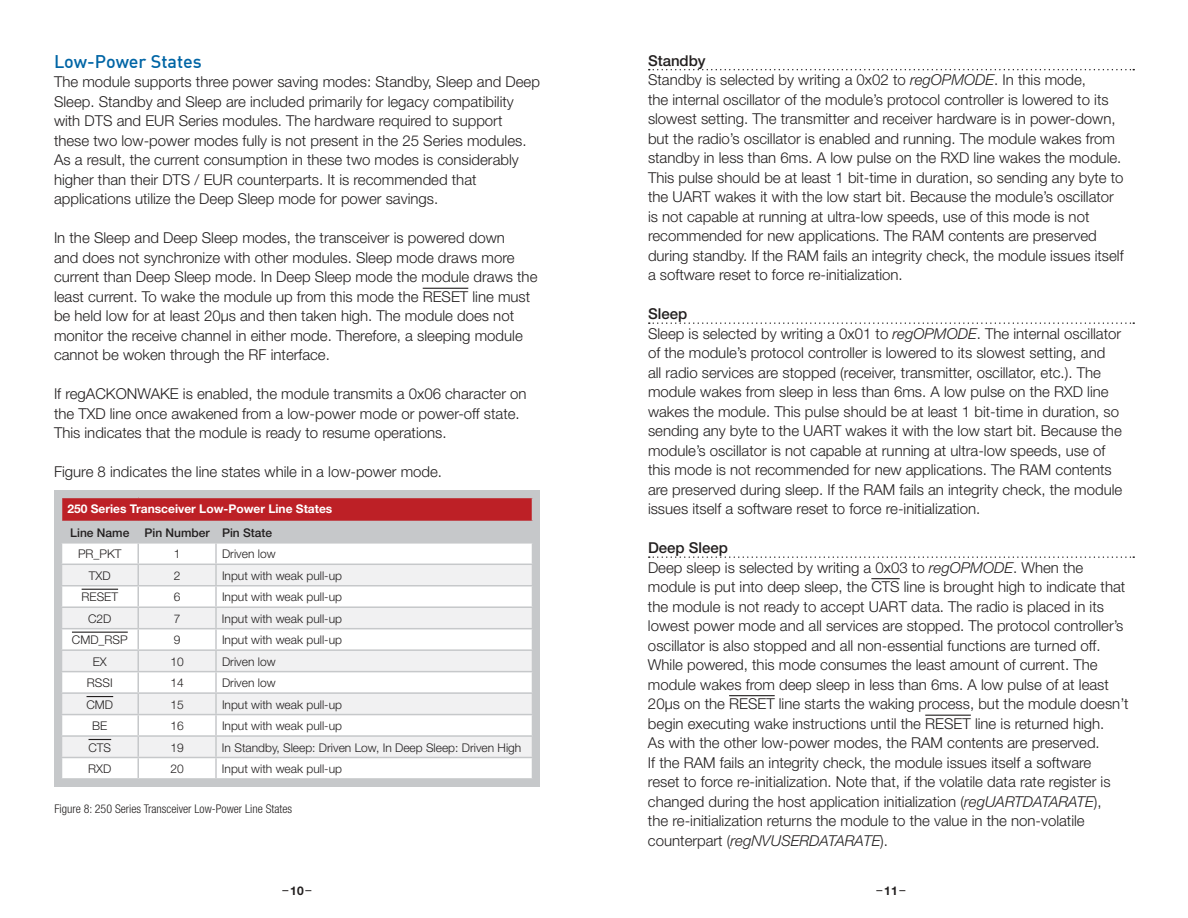
<style>
.page{position:relative;width:1188px;height:918px;background:#fff}
.page>*{position:absolute;margin:0;border:0;box-sizing:border-box;transform-origin:0 0}
.t1{font:500 18px "DIN Offc";letter-spacing:-.005em;color:#0065a5}
.t2{font:300 15px/19.5px "Helvetica Neue";color:#221f1f}
.t3{font:300 12px "Helvetica Neue";color:#221f1f}
.t4{font:300 condensed 12px "Helvetica Neue";color:#221f1f}
.t5{font:700 12px "Helvetica Neue";color:#fff}
.t6{font:500 12px "Helvetica Neue";color:#221f1f}
.t7{font:12px "Helvetica Neue";color:#221f1f}
.t8{font:700 12px "Helvetica Neue";color:#221f1f}
.s1{font-weight:500}
.s2{font-style:italic}
</style>
<div class="page">
<hr style="left:423px;top:288px;width:45px;height:1px;background:#221f1f">
<div style="left:54px;top:490px;width:486px;height:296px;background:#c6c8ca"></div>
<svg style="left:62px;top:498px;width:471px;height:280px;background:#ece0e1"></svg>
<svg style="left:649px;top:69px;width:485px;height:1px"></svg>
<svg style="left:649px;top:322px;width:485px;height:2px"></svg>
<svg style="left:649px;top:556px;width:485px;height:2px"></svg>
<svg style="left:871px;top:578px;width:29px;height:1px"></svg>
<hr style="left:729px;top:695px;width:46px;height:1px;background:#221f1f">
<hr style="left:925px;top:715px;width:46px;height:1px;background:#221f1f">
<p class="t1" style="left:54px;top:53px;width:149px">Low-Power States</p>
<p class="t2" style="left:54px;top:74px;width:487px">The module supports three power saving modes: Standby, Sleep and Deep Sleep. Standby and Sleep are included primarily for legacy compatibility with DTS and EUR Series modules. The hardware required to support these two low-power modes fully is not present in the 25 Series modules.<br>As a result, the current consumption in these two modes is considerably higher than their DTS / EUR counterparts. It is recommended that applications utilize the Deep Sleep mode for power savings.</p>
<p class="t2" style="left:54px;top:230px;width:485px">In the Sleep and Deep Sleep modes, the transceiver is powered down<br>and does not synchronize with other modules. Sleep mode draws more current than Deep Sleep mode. In Deep Sleep mode the module draws the least current. To wake the module up from this mode the RESET line must be held low for at least 20µs and then taken high. The module does not monitor the receive channel in either mode. Therefore, a sleeping module cannot be woken through the RF interface.</p>
<p class="t2" style="left:54px;top:386px;width:474px">If regACKONWAKE is enabled, the module transmits a 0x06 character on the TXD line once awakened from a low-power mode or power-off state.<br>This indicates that the module is ready to resume operations.</p>
<p class="t2" style="left:54px;top:464px;width:390px">Figure 8 indicates the line states while in a low-power mode.</p>
<p class="t5" style="left:68px;top:504px;width:266px">250 Series Transceiver Low-Power Line States</p>
<p class="t6" style="left:70px;top:528px;width:61px">Line Name</p>
<p class="t6" style="left:144px;top:528px;width:129px">Pin Number Pin State</p>
<p class="t3" style="left:78px;top:550px;width:45px">PR_PKT</p>
<p class="t3" style="left:174px;top:550px;width:8px">1</p>
<p class="t3" style="left:222px;top:550px;width:55px">Driven low</p>
<p class="t3" style="left:89px;top:571px;width:23px">TXD</p>
<p class="t3" style="left:174px;top:571px;width:8px">2</p>
<p class="t3" style="left:222px;top:571px;width:121px">Input with weak pull-up</p>
<p class="t3" style="left:82px;top:592px;width:38px">RESET</p>
<p class="t3" style="left:174px;top:592px;width:8px">6</p>
<p class="t3" style="left:222px;top:592px;width:121px">Input with weak pull-up</p>
<p class="t3" style="left:88px;top:614px;width:25px">C2D</p>
<p class="t3" style="left:174px;top:614px;width:8px">7</p>
<p class="t3" style="left:222px;top:614px;width:121px">Input with weak pull-up</p>
<p class="t3" style="left:72px;top:635px;width:57px">CMD_RSP</p>
<p class="t3" style="left:174px;top:635px;width:8px">9</p>
<p class="t3" style="left:222px;top:635px;width:121px">Input with weak pull-up</p>
<p class="t3" style="left:93px;top:657px;width:16px">EX</p>
<p class="t3" style="left:170px;top:657px;width:15px">10</p>
<p class="t3" style="left:222px;top:657px;width:55px">Driven low</p>
<p class="t3" style="left:87px;top:678px;width:27px">RSSI</p>
<p class="t3" style="left:170px;top:678px;width:15px">14</p>
<p class="t3" style="left:222px;top:678px;width:55px">Driven low</p>
<p class="t3" style="left:87px;top:700px;width:28px">CMD</p>
<p class="t3" style="left:170px;top:700px;width:15px">15</p>
<p class="t3" style="left:222px;top:700px;width:121px">Input with weak pull-up</p>
<p class="t3" style="left:92px;top:721px;width:17px">BE</p>
<p class="t3" style="left:170px;top:721px;width:15px">16</p>
<p class="t3" style="left:222px;top:721px;width:121px">Input with weak pull-up</p>
<p class="t3" style="left:89px;top:743px;width:24px">CTS</p>
<p class="t3" style="left:170px;top:743px;width:15px">19</p>
<p class="t3" style="left:222px;top:743px;width:301px">In Standby, Sleep: Driven Low, In Deep Sleep: Driven High</p>
<p class="t3" style="left:88px;top:764px;width:25px">RXD</p>
<p class="t3" style="left:170px;top:764px;width:15px">20</p>
<p class="t3" style="left:222px;top:764px;width:121px">Input with weak pull-up</p>
<p class="t4" style="left:55px;top:804px;width:239px">Figure 8: 250 Series Transceiver Low-Power Line States</p>
<p class="t2" style="left:648px;top:52px;width:477px"><span class="s1">Standby<br></span>Standby is selected by writing a 0x02 to <span class="s2">regOPMODE</span>. In this mode,<br>the internal oscillator of the module’s protocol controller is lowered to its slowest setting. The transmitter and receiver hardware is in power-down, but the radio’s oscillator is enabled and running. The module wakes from standby in less than 6ms. A low pulse on the RXD line wakes the module.<br>This pulse should be at least 1 bit-time in duration, so sending any byte to the UART wakes it with the low start bit. Because the module’s oscillator is not capable at running at ultra-low speeds, use of this mode is not recommended for new applications. The RAM contents are preserved during standby. If the RAM fails an integrity check, the module issues itself a software reset to force re-initialization.</p>
<p class="t2" style="left:648px;top:306px;width:476px"><span class="s1">Sleep<br></span>Sleep is selected by writing a 0x01 to <span class="s2">regOPMODE</span>. The internal oscillator of the module’s protocol controller is lowered to its slowest setting, and all radio services are stopped (receiver, transmitter, oscillator, etc.). The module wakes from sleep in less than 6ms. A low pulse on the RXD line wakes the module. This pulse should be at least 1 bit-time in duration, so sending any byte to the UART wakes it with the low start bit. Because the module’s oscillator is not capable at running at ultra-low speeds, use of this mode is not recommended for new applications. The RAM contents are preserved during sleep. If the RAM fails an integrity check, the module issues itself a software reset to force re-initialization.</p>
<p class="t2" style="left:648px;top:540px;width:482px"><span class="s1">Deep Sleep<br></span>Deep sleep is selected by writing a 0x03 to <span class="s2">regOPMODE</span>. When the module is put into deep sleep, the CTS line is brought high to indicate that the module is not ready to accept UART data. The radio is placed in its lowest power mode and all services are stopped. The protocol controller’s oscillator is also stopped and all non-essential functions are turned off.<br>While powered, this mode consumes the least amount of current. The module wakes from deep sleep in less than 6ms. A low pulse of at least 20µs on the RESET line starts the waking process, but the module doesn’t begin executing wake instructions until the RESET line is returned high.<br>As with the other low-power modes, the RAM contents are preserved.<br>If the RAM fails an integrity check, the module issues itself a software<br>reset to force re-initialization. Note that, if the volatile data rate register is changed during the host application initialization (<span class="s2">regUARTDATARATE</span>),<br>the re-initialization returns the module to the value in the non-volatile counterpart (<span class="s2">regNVUSERDATARATE</span>).</p>
<p class="t8" style="left:290px;top:886px;width:15px">10</p>
<p class="t8" style="left:884px;top:886px;width:15px">11</p>
<p class="t7" style="left:283px;top:882px;width:30px">– –</p>
<p class="t7" style="left:877px;top:882px;width:30px">– –</p>
</div>
